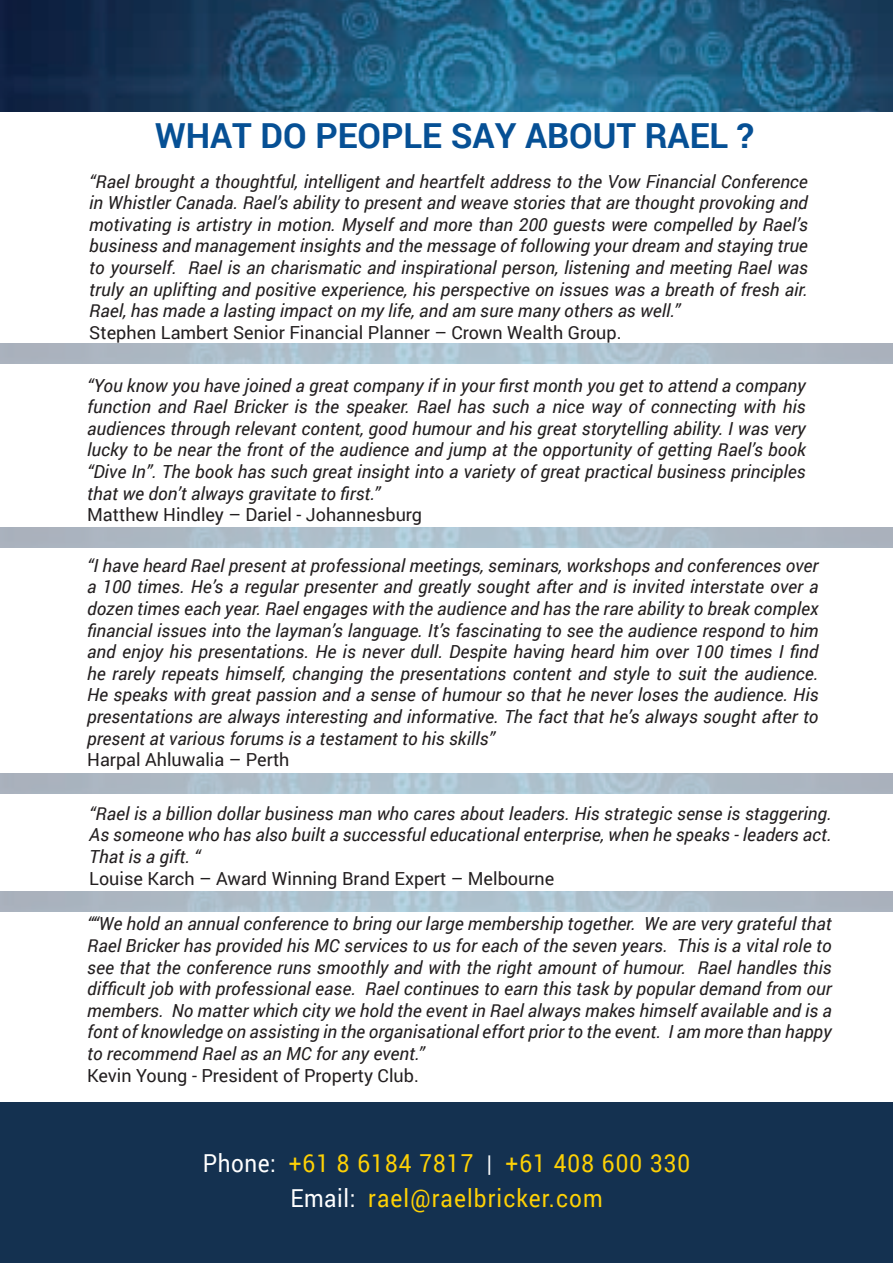
<style>
.page{position:relative;width:893px;height:1263px;background:#fff}
.page>*{position:absolute;margin:0;border:0;box-sizing:border-box;transform-origin:0 0}
.t1{font:700 34.5px "Roboto";color:#065095}
.t2{font:24.75px/34.5px "Roboto";letter-spacing:.05em;color:#fed105;text-align:center;scale:.91 1}
.t3{font:italic 18px/21.6px "Roboto";color:#231f20;text-align:justify}
.t4{font:18px "Roboto";color:#231f20}
.s1{color:#fff}
.s2{font-size:23.1px;color:#fff}
</style>
<div class="page">
<img style="left:0;top:0;width:893px;height:112px">
<div style="left:0;top:1103px;width:893px;height:160px;background:#143150"></div>
<h1 class="t1" style="left:155px;top:112px;width:600px">WHAT DO PEOPLE SAY ABOUT RAEL ?</h1>
<p class="t3" style="left:89px;top:170px;width:720px">“Rael brought a thoughtful, intelligent and heartfelt address to the Vow Financial Conference in Whistler Canada. Rael’s ability to present and weave stories that are thought provoking and motivating is artistry in motion. Myself and more than 200 guests were compelled by Rael’s business and management insights and the message of following your dream and staying true to yourself. Rael is an charismatic and inspirational person, listening and meeting Rael was truly an uplifting and positive experience, his perspective on issues was a breath of fresh air.<br>Rael, has made a lasting impact on my life, and am sure many others as well.”</p>
<p class="t4" style="left:89px;top:320px;width:534px">Stephen Lambert Senior Financial Planner – Crown Wealth Group.</p>
<p class="t3" style="left:87px;top:374px;width:720px">“You know you have joined a great company if in your first month you get to attend a company function and Rael Bricker is the speaker. Rael has such a nice way of connecting with his audiences through relevant content, good humour and his great storytelling ability. I was very lucky to be near the front of the audience and jump at the opportunity of getting Rael’s book “Dive In”. The book has such great insight into a variety of great practical business principles that we don’t always gravitate to first.”</p>
<p class="t4" style="left:87px;top:502px;width:336px">Matthew Hindley – Dariel - Johannesburg</p>
<p class="t3" style="left:87px;top:554px;width:733px">“I have heard Rael present at professional meetings, seminars, workshops and conferences over a 100 times. He’s a regular presenter and greatly sought after and is invited interstate over a dozen times each year. Rael engages with the audience and has the rare ability to break complex financial issues into the layman’s language. It’s fascinating to see the audience respond to him and enjoy his presentations. He is never dull. Despite having heard him over 100 times I find he rarely repeats himself, changing the presentations content and style to suit the audience.<br>He speaks with great passion and a sense of humour so that he never loses the audience. His presentations are always interesting and informative. The fact that he’s always sought after to present at various forums is a testament to his skills”</p>
<p class="t4" style="left:87px;top:747px;width:204px">Harpal Ahluwalia – Perth</p>
<p class="t3" style="left:89px;top:802px;width:744px">“Rael is a billion dollar business man who cares about leaders. His strategic sense is staggering.<br>As someone who has also built a successful educational enterprise, when he speaks - leaders act.<br>That is a gift. “</p>
<p class="t4" style="left:89px;top:865px;width:466px">Louise Karch – Award Winning Brand Expert – Melbourne</p>
<p class="t3" style="left:87px;top:912px;width:746px">““We hold an annual conference to bring our large membership together. We are very grateful that Rael Bricker has provided his MC services to us for each of the seven years. This is a vital role to see that the conference runs smoothly and with the right amount of humour. Rael handles this difficult job with professional ease. Rael continues to earn this task by popular demand from our members. No matter which city we hold the event in Rael always makes himself available and is a font of knowledge on assisting in the organisational effort prior to the event. I am more than happy to recommend Rael as an MC for any event.”</p>
<p class="t4" style="left:87px;top:1062px;width:333px">Kevin Young - President of Property Club.</p>
<h2 class="t2" style="left:203px;top:1145px;width:537px"><span class="s1">Phone:</span> +61 8 6184 7817 <span class="s2">|</span> +61 408 600 330<br><span class="s1">Email:</span> rael@raelbricker.com</h2>
</div>
